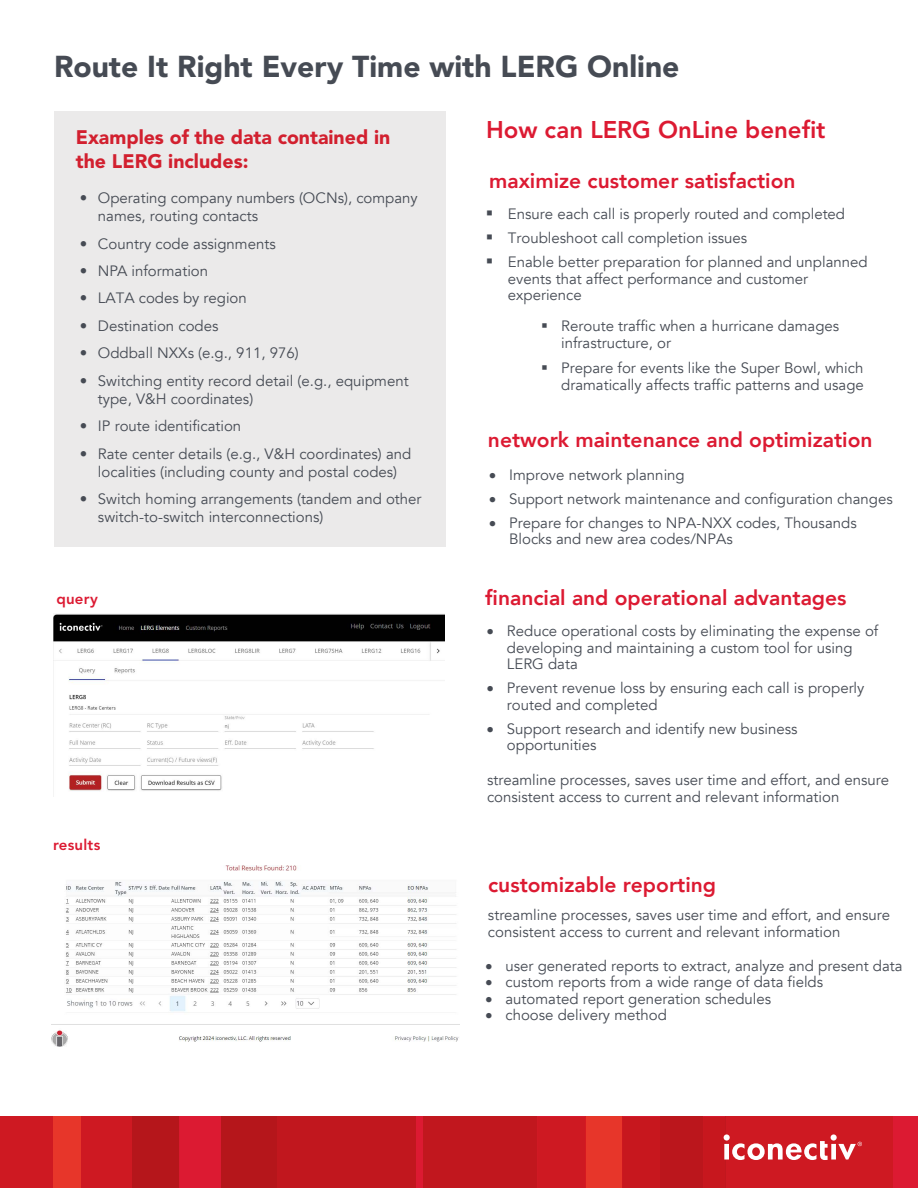
<style>
.page{position:relative;width:918px;height:1188px;background:#fff}
.page>*{position:absolute;margin:0;border:0;box-sizing:border-box;transform-origin:0 0}
.t1{font:900 30px "Avenir LT Std";color:#464b54}
.t2{font:800 24px "Avenir LT Std";color:#dc1a32}
.t3{font:800 21px "Avenir";color:#dc1a32}
.t4{font:900 19.5px/23.4px "Avenir LT Std";color:#d2202f}
.t5{font:15px/16.5px "Avenir";color:#464b54}
.Section_Title{font:800 15px "Avenir LT Std";letter-spacing:.01em;color:#dc1a32}
</style>
<div class="page">
<div style="left:0;top:1117px;width:918px;height:71px;background:#dc1a32"></div>
<div style="left:586px;top:1117px;width:36px;height:71px;background:#e7362a"></div>
<div style="left:53px;top:1117px;width:28px;height:71px;background:#e7362a"></div>
<div style="left:0;top:1117px;width:53px;height:71px;background:#ce1922"></div>
<div style="left:81px;top:1117px;width:51px;height:71px;background:#ce1922"></div>
<div style="left:537px;top:1117px;width:49px;height:71px;background:#ce1922"></div>
<hr style="left:586px;top:1117px;width:1px;height:71px;background:#d61921">
<div style="left:725px;top:1117px;width:168px;height:71px;background:#ce1922"></div>
<div style="left:277px;top:1117px;width:139px;height:71px;background:#c1171e"></div>
<div style="left:221px;top:1117px;width:56px;height:71px;background:#b5161b"></div>
<hr style="left:179px;top:1117px;width:1px;height:71px;background:#c1171e">
<div style="left:132px;top:1117px;width:47px;height:71px;background:#b5161b"></div>
<div style="left:424px;top:1117px;width:113px;height:71px;background:#c1171e"></div>
<svg style="left:622px;top:1117px;width:240px;height:71px"></svg>
<div style="left:54px;top:111px;width:392px;height:436px;background:#ebeaea"></div>
<img style="left:53px;top:614px;width:391px;height:183px">
<img style="left:51px;top:865px;width:409px;height:182px">
<p class="t1" style="left:54px;top:48px;width:627px">Route It Right Every Time with LERG Online</p>
<p class="t4" style="left:76px;top:126px;width:316px">Examples of the data contained in the LERG includes:</p>
<p class="t5" style="left:98px;top:189px;width:321px;line-height:18px;text-indent:-18px">• Operating company numbers (OCNs), company names, routing contacts</p>
<p class="t5" style="left:80px;top:235px;width:197px">• Country code assignments</p>
<p class="t5" style="left:80px;top:263px;width:130px">• NPA information</p>
<p class="t5" style="left:80px;top:290px;width:168px">• LATA codes by region</p>
<p class="t5" style="left:80px;top:318px;width:140px">• Destination codes</p>
<p class="t5" style="left:80px;top:345px;width:220px">• Oddball NXXs (e.g., 911, 976)</p>
<p class="t5" style="left:98px;top:372px;width:312px;line-height:18px;text-indent:-18px">• Switching entity record detail (e.g., equipment type, V&amp;H coordinates)</p>
<p class="t5" style="left:80px;top:418px;width:163px">• IP route identification</p>
<p class="t5" style="left:80px;top:445px;width:333px;line-height:18px;text-align:center">• Rate center details (e.g., V&amp;H coordinates) and localities (including county and postal codes)</p>
<p class="t5" style="left:98px;top:490px;width:325px;line-height:18px;text-indent:-18px">• Switch homing arrangements (tandem and other switch-to-switch interconnections)</p>
<p class="Section_Title" style="left:56px;top:590px;width:43px">query</p>
<p class="Section_Title" style="left:53px;top:836px;width:49px">results</p>
<h2 class="t2" style="left:486px;top:116px;width:341px">How can LERG OnLine benefit</h2>
<h3 class="t3" style="left:489px;top:164px;width:308px">maximize customer satisfaction</h3>
<p class="t5" style="left:486px;top:206px;width:361px">▪ Ensure each call is properly routed and completed</p>
<p class="t5" style="left:486px;top:230px;width:263px">▪ Troubleshoot call completion issues</p>
<p class="t5" style="left:508px;top:254px;width:361px;text-indent:-22px">▪ Enable better preparation for planned and unplanned events that affect performance and customer experience</p>
<p class="t5" style="left:561px;top:318px;width:280px;text-indent:-20px">▪ Reroute traffic when a hurricane damages infrastructure, or</p>
<p class="t5" style="left:541px;top:360px;width:324px;text-align:right">▪ Prepare for events like the Super Bowl, which dramatically affects traffic patterns and usage</p>
<h3 class="t3" style="left:488px;top:423px;width:386px">network maintenance and optimization</h3>
<p class="t5" style="left:489px;top:467px;width:197px">• Improve network planning</p>
<p class="t5" style="left:489px;top:491px;width:405px">• Support network maintenance and configuration changes</p>
<p class="t5" style="left:509px;top:515px;width:349px;text-indent:-20px">• Prepare for changes to NPA-NXX codes, Thousands<br>Blocks and new area codes/NPAs</p>
<h3 class="t3" style="left:485px;top:582px;width:363px">financial and operational advantages</h3>
<p class="t5" style="left:507px;top:623px;width:373px;text-indent:-20px">• Reduce operational costs by eliminating the expense of developing and maintaining a custom tool for using<br>LERG data</p>
<p class="t5" style="left:507px;top:680px;width:359px;text-indent:-20px">• Prevent revenue loss by ensuring each call is properly routed and completed</p>
<p class="t5" style="left:507px;top:721px;width:292px;text-indent:-20px">• Support research and identify new business opportunities</p>
<p class="t5" style="left:487px;top:772px;width:404px">streamline processes, saves user time and effort, and ensure consistent access to current and relevant information</p>
<h3 class="t3" style="left:488px;top:868px;width:229px">customizable reporting</h3>
<p class="t5" style="left:488px;top:907px;width:404px">streamline processes, saves user time and effort, and ensure consistent access to current and relevant information</p>
<p class="t5" style="left:485px;top:958px;width:419px">• user generated reports to extract, analyze and present data</p>
<p class="t5" style="left:485px;top:974px;width:339px">• custom reports from a wide range of data fields</p>
<p class="t5" style="left:485px;top:991px;width:287px">• automated report generation schedules</p>
<p class="t5" style="left:485px;top:1007px;width:183px">• choose delivery method</p>
</div>
